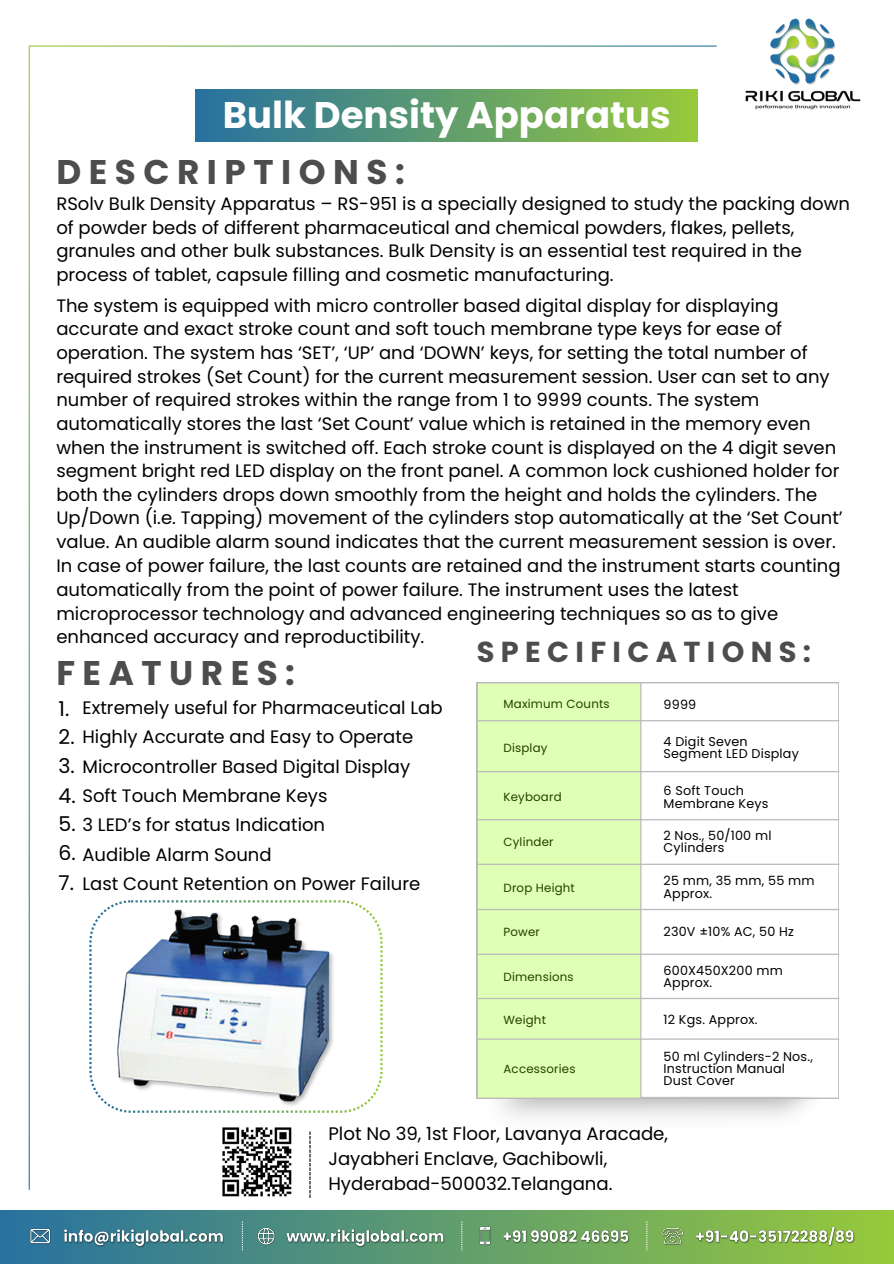
<style>
.page{position:relative;width:894px;height:1264px;background:#fff}
.page>*{position:absolute;margin:0;border:0;box-sizing:border-box;transform-origin:0 0}
.t1{font:700 37.05px "Poppins";color:#fff}
.t2{font:700 34.2px "Poppins";letter-spacing:.22em;color:#4d4d4d}
.t3{font:700 28.8px "Poppins";letter-spacing:.22em;color:#4d4d4d}
.t4{font:20.4px "Poppins";color:#000}
.t5{font:18.15px/25px "Poppins";color:#000}
.t6{font:18px/23.7px "Poppins";color:#000}
.t7{font:12.75px/12.3px "Poppins";letter-spacing:.015em;color:#000}
.t8{font:11.85px "Poppins";letter-spacing:.015em;color:#254000}
</style>
<div class="page">
<img style="left:745px;top:18px;width:116px;height:92px">
<svg style="left:0;top:1210px;width:893px;height:53px"></svg>
<svg style="left:242px;top:1221px;width:1px;height:30px"></svg>
<svg style="left:461px;top:1221px;width:1px;height:30px"></svg>
<svg style="left:646px;top:1221px;width:1px;height:30px"></svg>
<div style="left:196px;top:89px;width:501px;height:53px;background:linear-gradient(to right,#2771a0,#98c93b)"></div>
<svg style="left:89px;top:900px;width:293px;height:212px"></svg>
<img style="left:222px;top:1127px;width:70px;height:70px">
<svg style="left:309px;top:1131px;width:1px;height:66px"></svg>
<img style="left:104px;top:900px;width:243px;height:212px">
<svg style="left:476px;top:682px;width:362px;height:416px"></svg>
<hr style="left:476px;top:720px;width:363px;height:1px;background:#bbb">
<hr style="left:476px;top:771px;width:363px;height:1px;background:#bbb">
<hr style="left:476px;top:819px;width:363px;height:1px;background:#bbb">
<hr style="left:476px;top:863px;width:363px;height:2px;background:#bbb">
<hr style="left:476px;top:908px;width:363px;height:2px;background:#bbb">
<hr style="left:476px;top:953px;width:363px;height:1px;background:#bbb">
<hr style="left:476px;top:997px;width:363px;height:2px;background:#bbb">
<hr style="left:476px;top:1038px;width:363px;height:1px;background:#bbb">
<hr style="left:640px;top:682px;width:1px;height:416px;background:#bbb">
<p class="t1" style="left:223px;top:89px;width:449px">Bulk Density Apparatus</p>
<h2 class="t2" style="left:56px;top:148px;width:350px">DESCRIPTIONS:</h2>
<p class="t6" style="left:56px;top:192px;width:795px">RSolv Bulk Density Apparatus – RS-951 is a specially designed to study the packing down of powder beds of different pharmaceutical and chemical powders, flakes, pellets, granules and other bulk substances. Bulk Density is an essential test required in the process of tablet, capsule filling and cosmetic manufacturing.</p>
<p class="t6" style="left:56px;top:293px;width:787px">The system is equipped with micro controller based digital display for displaying accurate and exact stroke count and soft touch membrane type keys for ease of operation. The system has ‘SET’, ‘UP’ and ‘DOWN’ keys, for setting the total number of required strokes (Set Count) for the current measurement session. User can set to any number of required strokes within the range from 1 to 9999 counts. The system automatically stores the last ‘Set Count’ value which is retained in the memory even when the instrument is switched off. Each stroke count is displayed on the 4 digit seven segment bright red LED display on the front panel. A common lock cushioned holder for both the cylinders drops down smoothly from the height and holds the cylinders. The Up/Down (i.e. Tapping) movement of the cylinders stop automatically at the ‘Set Count’ value. An audible alarm sound indicates that the current measurement session is over.</p>
<p class="t6" style="left:56px;top:554px;width:785px">In case of power failure, the last counts are retained and the instrument starts counting automatically from the point of power failure. The instrument uses the latest microprocessor technology and advanced engineering techniques so as to give enhanced accuracy and reproductibility.</p>
<p class="t3" style="left:476px;top:632px;width:336px">SPECIFICATIONS:</p>
<p class="t2" style="left:56px;top:648px;width:240px">FEATURES:</p>
<h3 class="t6" style="left:82px;top:695px;width:361px">Extremely useful for Pharmaceutical Lab</h3>
<p class="t6" style="left:82px;top:725px;width:332px">Highly Accurate and Easy to Operate</p>
<p class="t6" style="left:82px;top:754px;width:329px">Microcontroller Based Digital Display</p>
<p class="t6" style="left:82px;top:783px;width:246px">Soft Touch Membrane Keys</p>
<p class="t6" style="left:82px;top:813px;width:244px">3 LED’s for status Indication</p>
<p class="t6" style="left:82px;top:842px;width:191px">Audible Alarm Sound</p>
<p class="t6" style="left:82px;top:872px;width:339px">Last Count Retention on Power Failure</p>
<p class="t8" style="left:503px;top:695px;width:108px">Maximum Counts</p>
<p class="t8" style="left:503px;top:739px;width:45px">Display</p>
<p class="t8" style="left:503px;top:789px;width:60px">Keyboard</p>
<p class="t8" style="left:503px;top:833px;width:52px">Cylinder</p>
<p class="t8" style="left:503px;top:879px;width:73px">Drop Height</p>
<p class="t7" style="left:663px;top:698px;width:34px">9999</p>
<p class="t4" style="left:59px;top:694px;width:12px">1.</p>
<p class="t4" style="left:59px;top:722px;width:18px">2.</p>
<p class="t4" style="left:59px;top:751px;width:18px">3.</p>
<p class="t4" style="left:59px;top:781px;width:19px">4.</p>
<p class="t4" style="left:59px;top:809px;width:19px">5.</p>
<p class="t4" style="left:59px;top:838px;width:19px">6.</p>
<p class="t4" style="left:59px;top:868px;width:17px">7.</p>
<p class="t7" style="left:663px;top:735px;width:137px">4 Digit Seven<br>Segment LED Display</p>
<p class="t7" style="left:663px;top:784px;width:106px">6 Soft Touch<br>Membrane Keys</p>
<p class="t7" style="left:663px;top:829px;width:109px">2 Nos., 50/100 ml<br>Cylinders</p>
<p class="t7" style="left:663px;top:874px;width:152px">25 mm, 35 mm, 55 mm<br>Approx.</p>
<p class="t8" style="left:503px;top:923px;width:38px">Power</p>
<p class="t8" style="left:503px;top:968px;width:72px">Dimensions</p>
<p class="t8" style="left:503px;top:1011px;width:44px">Weight</p>
<p class="t8" style="left:503px;top:1060px;width:73px">Accessories</p>
<p class="t7" style="left:663px;top:925px;width:132px">230V ±10% AC, 50 Hz</p>
<p class="t7" style="left:663px;top:964px;width:121px">600X450X200 mm<br>Approx.</p>
<p class="t7" style="left:663px;top:1013px;width:95px">12 Kgs. Approx.</p>
<p class="t7" style="left:663px;top:1049px;width:151px">50 ml Cylinders-2 Nos.,<br>Instruction Manual</p>
<h1 class="t7" style="left:663px;top:1074px;width:73px">Dust Cover</h1>
<p class="t5" style="left:328px;top:1121px;width:341px">Plot No 39, 1st Floor, Lavanya Aracade,<br>Jayabheri Enclave, Gachibowli,<br>Hyderabad-500032.Telangana.</p>
</div>
